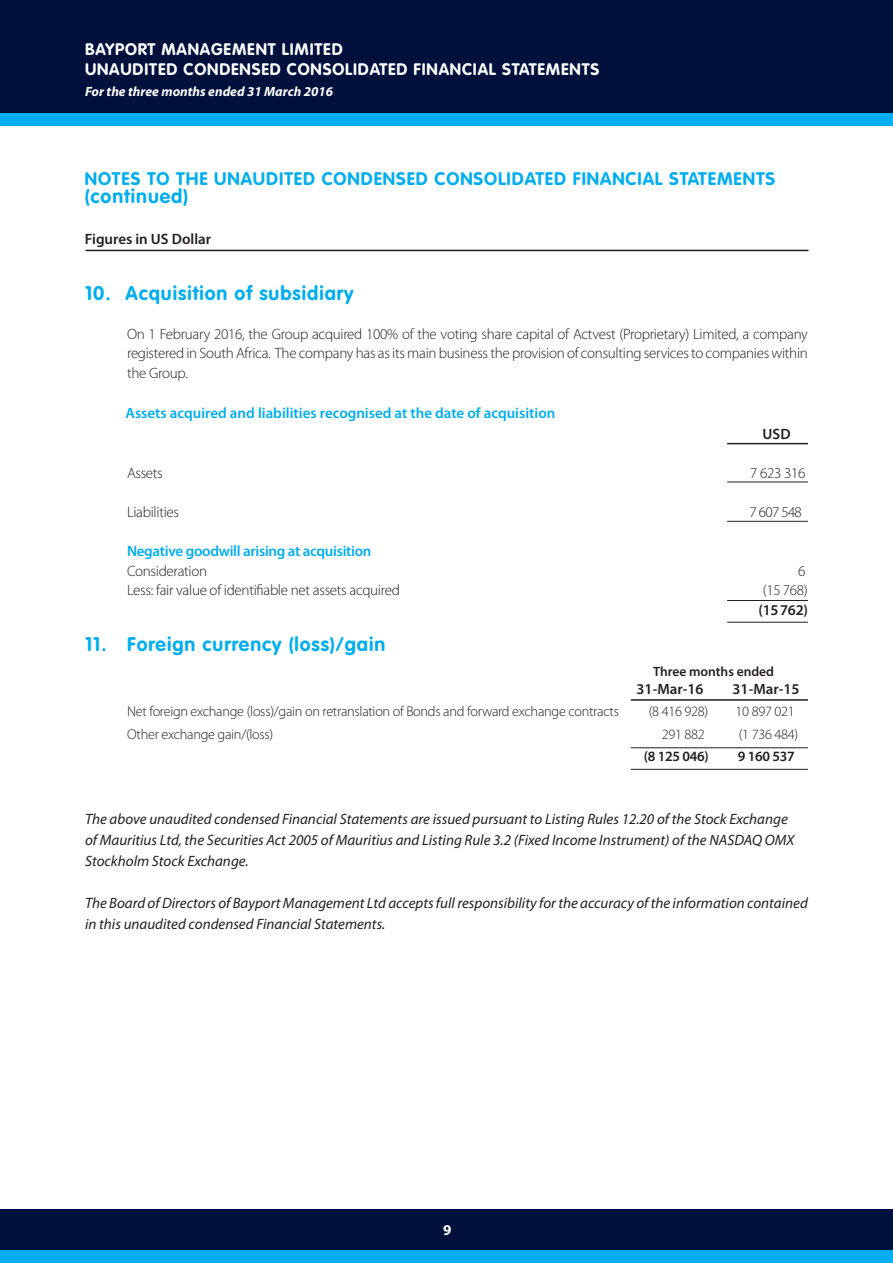
<style>
.page{position:relative;width:893px;height:1263px;background:#fff}
.page>*{position:absolute;margin:0;border:0;box-sizing:border-box;transform-origin:0 0}
.t1{font:700 19.5px "VAG Rounded";letter-spacing:.05em;color:#00aeef}
.t2{font:700 18px "VAG Rounded";letter-spacing:.05em;color:#00aeef}
.t3{font:700 16.5px/19.8px "VAG Rounded";letter-spacing:.05em;color:#fff}
.t4{font:italic 15px/21px "Myriad Pro";color:#231f20}
.t5{font:300 15px/19.5px "Myriad Pro";letter-spacing:-.02em;color:#231f20;text-align:justify}
.t6{font:600 15px "Myriad Pro";letter-spacing:-.005em;color:#00aeef}
.t7{font:600 15px "Myriad Pro";color:#231f20}
.t8{font:700 15px "Myriad Pro";color:#fff}
.t9{font:300 14.25px "Myriad Pro";letter-spacing:-.02em;color:#231f20}
.t10{font:600 14.25px "Myriad Pro";letter-spacing:-.02em;color:#231f20}
.t11{font:italic 700 13.5px "Myriad Pro";color:#fff}
.t12{font:600 13.5px "Myriad Pro";color:#231f20}
</style>
<div class="page">
<div style="left:0;top:0;width:893px;height:114px;background:#00103d"></div>
<div style="left:0;top:113px;width:893px;height:13px;background:#00aeef"></div>
<div style="left:0;top:1209px;width:893px;height:42px;background:#00103d"></div>
<div style="left:0;top:1250px;width:893px;height:13px;background:#00aeef"></div>
<hr style="left:631px;top:747px;width:177px;height:1px;background:#231f20">
<hr style="left:631px;top:769px;width:177px;height:1px;background:#231f20">
<hr style="left:631px;top:699px;width:177px;height:2px;background:#231f20">
<hr style="left:727px;top:443px;width:81px;height:1px;background:#231f20">
<hr style="left:727px;top:600px;width:81px;height:1px;background:#231f20">
<hr style="left:727px;top:482px;width:81px;height:1px;background:#231f20">
<hr style="left:727px;top:521px;width:81px;height:1px;background:#231f20">
<hr style="left:727px;top:622px;width:81px;height:1px;background:#231f20">
<hr style="left:86px;top:250px;width:722px;height:1px;background:#231f20">
<p class="t3" style="left:85px;top:39px;width:516px">BAYPORT MANAGEMENT LIMITED<br>UNAUDITED CONDENSED CONSOLIDATED FINANCIAL STATEMENTS</p>
<p class="t11" style="left:85px;top:82px;width:249px">For the three months ended 31 March 2016</p>
<p class="t2" style="left:85px;top:168px;width:692px">NOTES TO THE UNAUDITED CONDENSED CONSOLIDATED FINANCIAL STATEMENTS</p>
<h1 class="t1" style="left:85px;top:185px;width:105px">(continued)</h1>
<p class="t7" style="left:85px;top:229px;width:128px">Figures in US Dollar</p>
<h1 class="t1" style="left:85px;top:281px;width:270px">10. Acquisition of subsidiary</h1>
<p class="t5" style="left:127px;top:324px;width:682px">On 1 February 2016, the Group acquired 100% of the voting share capital of Actvest (Proprietary) Limited, a company registered in South Africa. The company has as its main business the provision of consulting services to companies within the Group.</p>
<p class="t6" style="left:126px;top:403px;width:431px">Assets acquired and liabilities recognised at the date of acquisition</p>
<p class="t7" style="left:763px;top:424px;width:30px">USD</p>
<p class="t5" style="left:127px;top:464px;width:37px">Assets</p>
<p class="t5" style="left:750px;top:464px;width:57px">7 623 316</p>
<p class="t5" style="left:127px;top:503px;width:54px">Liabilities</p>
<p class="t5" style="left:750px;top:503px;width:54px">7 607 548</p>
<p class="t6" style="left:127px;top:541px;width:246px">Negative goodwill arising at acquisition</p>
<p class="t5" style="left:127px;top:561px;width:82px">Consideration</p>
<p class="t5" style="left:798px;top:561px;width:9px">6</p>
<p class="t5" style="left:127px;top:581px;width:274px">Less: fair value of identifiable net assets acquired</p>
<p class="t5" style="left:763px;top:581px;width:47px">(15 768)</p>
<p class="t7" style="left:758px;top:600px;width:51px">(15 762)</p>
<h1 class="t1" style="left:85px;top:632px;width:302px">11. Foreign currency (loss)/gain</h1>
<p class="t12" style="left:653px;top:663px;width:123px">Three months ended</p>
<p class="t7" style="left:637px;top:679px;width:68px">31-Mar-16</p>
<p class="t7" style="left:733px;top:679px;width:68px">31-Mar-15</p>
<p class="t9" style="left:127px;top:704px;width:493px">Net foreign exchange (loss)/gain on retranslation of Bonds and forward exchange contracts</p>
<p class="t9" style="left:649px;top:704px;width:61px">(8 416 928)</p>
<p class="t9" style="left:736px;top:704px;width:61px">10 897 021</p>
<p class="t9" style="left:127px;top:726px;width:148px">Other exchange gain/(loss)</p>
<p class="t9" style="left:662px;top:726px;width:45px">291 882</p>
<p class="t9" style="left:739px;top:726px;width:61px">(1 736 484)</p>
<p class="t10" style="left:644px;top:747px;width:67px">(8 125 046)</p>
<p class="t10" style="left:738px;top:747px;width:59px">9 160 537</p>
<p class="t4" style="left:85px;top:809px;width:711px">The above unaudited condensed Financial Statements are issued pursuant to Listing Rules 12.20 of the Stock Exchange of Mauritius Ltd, the Securities Act 2005 of Mauritius and Listing Rule 3.2 (Fixed Income Instrument) of the NASDAQ OMX<br>Stockholm Stock Exchange.</p>
<p class="t4" style="left:85px;top:893px;width:724px">The Board of Directors of Bayport Management Ltd accepts full responsibility for the accuracy of the information contained in this unaudited condensed Financial Statements.</p>
<p class="t8" style="left:443px;top:1220px;width:10px">9</p>
</div>
